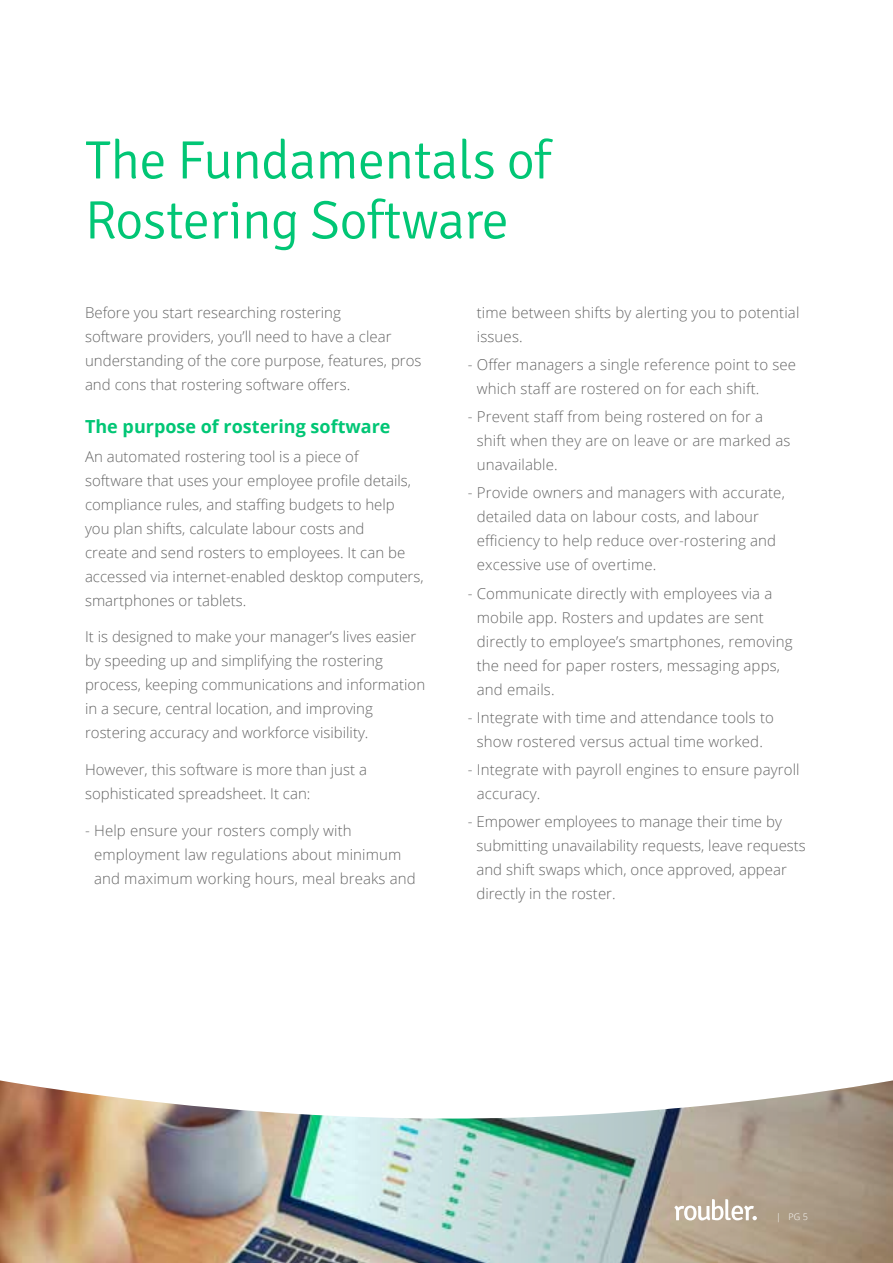
<style>
.page{position:relative;width:893px;height:1263px;background:#fff}
.page>*{position:absolute;margin:0;border:0;box-sizing:border-box;transform-origin:0 0}
.t1{font:300 54px/60px "Signika";letter-spacing:-.01em;color:#01c675}
.t2{font:700 18px "Open Sans";color:#01c675}
.t3{font:300 15px/24px "Open Sans";color:#666}
.t4{font:300 9px "Open Sans";color:#fff}
</style>
<div class="page">
<img style="left:0;top:1080px;width:893px;height:183px">
<svg style="left:674px;top:1199px;width:83px;height:21px"></svg>
<h1 class="t1" style="left:85px;top:131px;width:467px">The Fundamentals of<br>Rostering Software</h1>
<p class="t3" style="left:85px;top:300px;width:338px">Before you start researching rostering<br>software providers, you’ll need to have a clear understanding of the core purpose, features, pros and cons that rostering software offers.</p>
<p class="t2" style="left:85px;top:414px;width:307px">The purpose of rostering software</p>
<p class="t3" style="left:85px;top:444px;width:340px">An automated rostering tool is a piece of<br>software that uses your employee profile details, compliance rules, and staffing budgets to help<br>you plan shifts, calculate labour costs and<br>create and send rosters to employees. It can be accessed via internet-enabled desktop computers, smartphones or tablets.</p>
<p class="t3" style="left:85px;top:625px;width:342px">It is designed to make your manager’s lives easier by speeding up and simplifying the rostering process, keeping communications and information in a secure, central location, and improving rostering accuracy and workforce visibility.</p>
<p class="t3" style="left:85px;top:757px;width:283px">However, this software is more than just a sophisticated spreadsheet. It can:</p>
<p class="t3" style="left:94px;top:818px;width:323px;text-indent:-9px">- Help ensure your rosters comply with employment law regulations about minimum and maximum working hours, meal breaks and</p>
<p class="t3" style="left:477px;top:300px;width:324px">time between shifts by alerting you to potential issues.</p>
<p class="t3" style="left:477px;top:352px;width:321px;text-indent:-9px">- Offer managers a single reference point to see which staff are rostered on for each shift.</p>
<p class="t3" style="left:477px;top:404px;width:315px;text-indent:-9px">- Prevent staff from being rostered on for a shift when they are on leave or are marked as unavailable.</p>
<p class="t3" style="left:477px;top:480px;width:310px;text-indent:-9px">- Provide owners and managers with accurate, detailed data on labour costs, and labour efficiency to help reduce over-rostering and excessive use of overtime.</p>
<p class="t3" style="left:477px;top:581px;width:317px;text-indent:-9px">- Communicate directly with employees via a mobile app. Rosters and updates are sent directly to employee’s smartphones, removing the need for paper rosters, messaging apps, and emails.</p>
<p class="t3" style="left:468px;top:705px;width:308px;text-align:center">- Integrate with time and attendance tools to show rostered versus actual time worked.</p>
<p class="t3" style="left:477px;top:757px;width:324px;text-indent:-9px">- Integrate with payroll engines to ensure payroll accuracy.</p>
<p class="t3" style="left:476px;top:809px;width:331px;text-indent:-9px">- Empower employees to manage their time by submitting unavailability requests, leave requests and shift swaps which, once approved, appear directly in the roster.</p>
<p class="t4" style="left:776px;top:1211px;width:33px">| PG 5</p>
</div>
